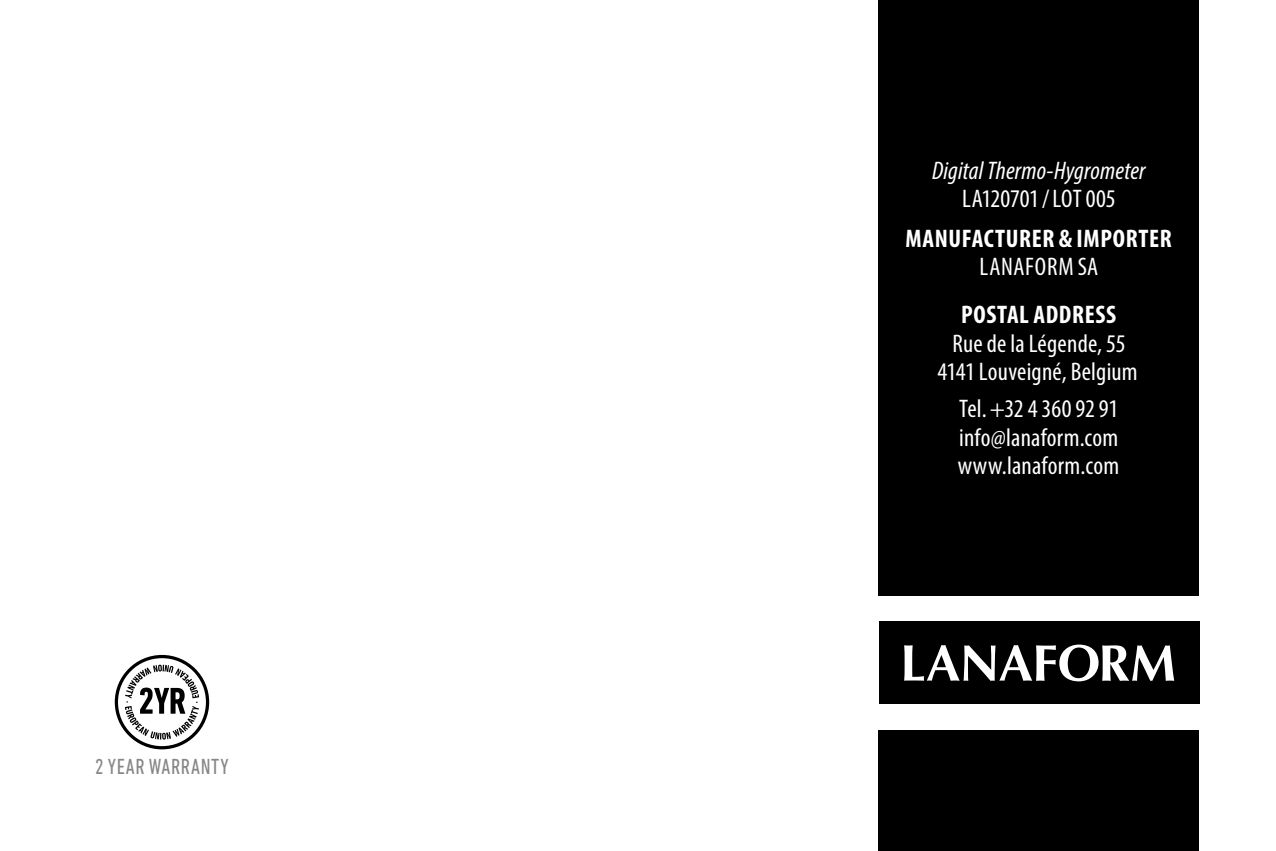
<style>
.page{position:relative;width:1276px;height:851px;background:#fff}
.page>*{position:absolute;margin:0;border:0;box-sizing:border-box;transform-origin:0 0}
.t1{font:condensed 25.5px/28.5px "Myriad Pro";letter-spacing:.01em;color:#fff;text-align:center}
.t2{font:700 condensed 25.5px "Myriad Pro";letter-spacing:.025em;color:#fff}
.t3{font:italic condensed 25.5px "Myriad Pro";letter-spacing:.005em;color:#fff}
.t4{font:condensed 21.9px "DIN Next LT Pro";letter-spacing:.03em;color:#868786}
</style>
<div class="page">
<div style="left:878px;top:0;width:320px;height:595px;background:#000"></div>
<svg style="left:115px;top:654px;width:94px;height:95px"></svg>
<div style="left:879px;top:621px;width:320px;height:83px;background:#000"></div>
<svg style="left:904px;top:644px;width:270px;height:37px"></svg>
<div style="left:878px;top:730px;width:320px;height:120px;background:#000"></div>
<p class="t4" style="left:95px;top:754px;width:135px">2 YEAR WARRANTY</p>
<p class="t3" style="left:932px;top:155px;width:215px">Digital Thermo-Hygrometer</p>
<p class="t1" style="left:962px;top:184px;width:155px">LA120701/LOT 005</p>
<p class="t2" style="left:905px;top:222px;width:268px">MANUFACTURER &amp; IMPORTER</p>
<p class="t1" style="left:979px;top:252px;width:120px">LANAFORM SA</p>
<p class="t2" style="left:961px;top:299px;width:157px">POSTAL ADDRESS</p>
<p class="t1" style="left:937px;top:329px;width:202px">Rue de la Légende, 55<br>4141 Louveigné, Belgium</p>
<p class="t1" style="left:957px;top:394px;width:163px;text-align:justify">Tel.+32 4 360 92 91 info@lanaform.com www.lanaform.com</p>
</div>
